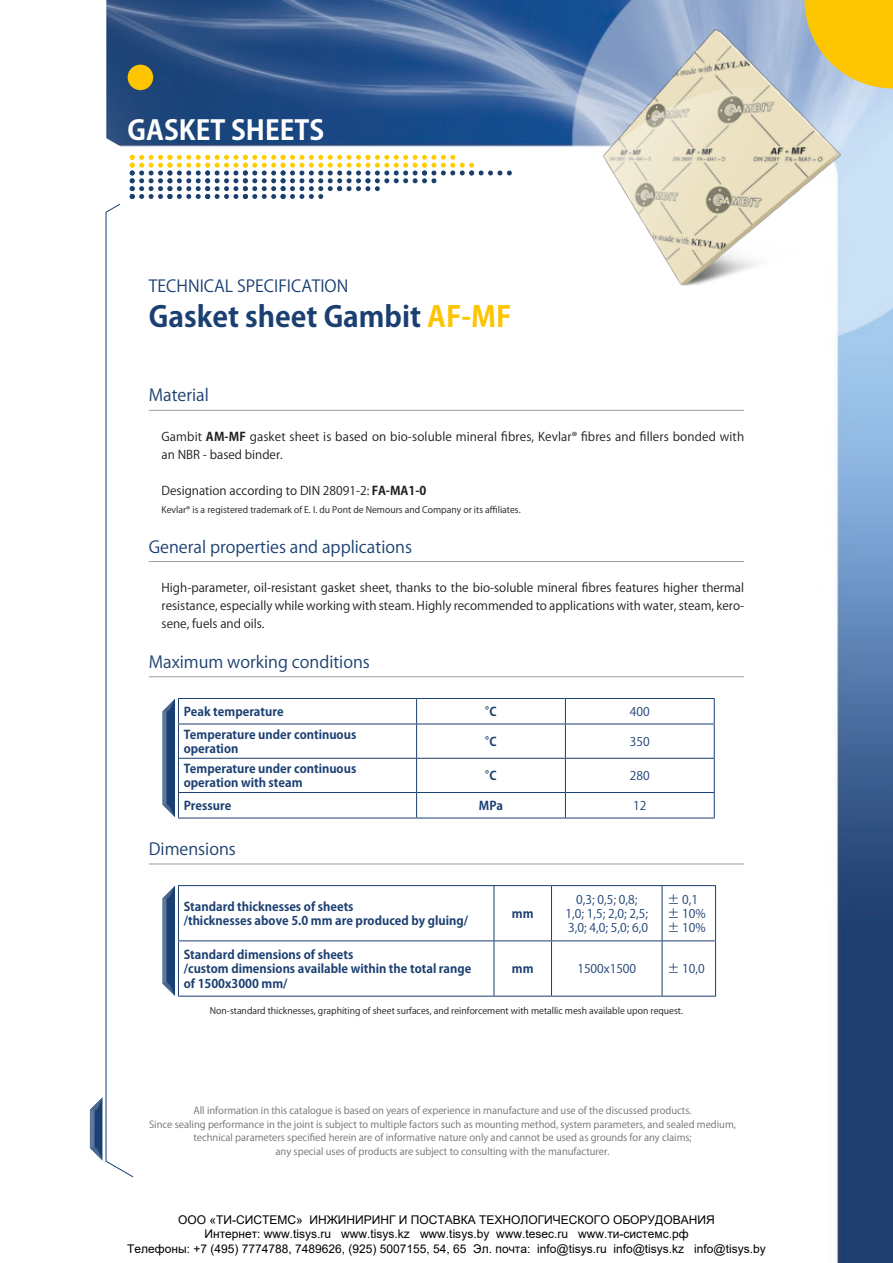
<style>
.page{position:relative;width:893px;height:1263px;background:#fff}
.page>*{position:absolute;margin:0;border:0;box-sizing:border-box;transform-origin:0 0}
.t1{font:700 28.5px "Koz Go Pr 6 N";color:#1a3f71}
.t2{font:700 27px "Koz Go Pr 6 N";color:#fff}
.t3{font:16.5px "Koz Go Pr 6 N";color:#1a3f71}
.t4{font:12px/18px "Koz Go Pr 6 N";color:#1d1d1b}
.t5{font:700 12px/14.4px "Koz Go Pr 6 N";color:#1a3f71}
.t6{font:12px/14.4px "Arial";color:#000;text-align:center}
.t7{font:12px/14.4px "Koz Go Pr 6 N";color:#1a3f71;text-align:center}
.t8{font:9.75px/13.5px "Koz Go Pr 6 N";color:#70706f;text-align:center}
.t9{font:9px "Koz Go Pr 6 N";color:#1d1d1b}
.s1{color:#fdc400}
.s2{font-weight:700}
</style>
<div class="page">
<img style="left:512px;top:0;width:381px;height:1263px">
<svg style="left:884px;top:0;width:9px;height:88px"></svg>
<img style="left:536px;top:0;width:348px;height:321px">
<hr style="left:149px;top:410px;width:595px;height:1px;background:#9d9d9d">
<hr style="left:149px;top:561px;width:595px;height:1px;background:#9d9d9d">
<hr style="left:149px;top:676px;width:595px;height:1px;background:#9d9d9d">
<hr style="left:149px;top:864px;width:595px;height:1px;background:#9d9d9d">
<hr style="left:417px;top:698px;width:148px;height:1px;background:#1a3f71">
<hr style="left:565px;top:698px;width:150px;height:1px;background:#1a3f71">
<svg style="left:565px;top:699px;width:1px;height:25px"></svg>
<svg style="left:714px;top:699px;width:1px;height:25px"></svg>
<hr style="left:417px;top:724px;width:148px;height:1px;background:#1a3f71">
<hr style="left:565px;top:724px;width:150px;height:1px;background:#1a3f71">
<hr style="left:565px;top:724px;width:1px;height:34px;background:#1a3f71">
<hr style="left:714px;top:724px;width:1px;height:34px;background:#1a3f71">
<hr style="left:417px;top:758px;width:148px;height:1px;background:#1a3f71">
<hr style="left:565px;top:758px;width:150px;height:1px;background:#1a3f71">
<hr style="left:565px;top:759px;width:1px;height:33px;background:#1a3f71">
<hr style="left:714px;top:759px;width:1px;height:33px;background:#1a3f71">
<hr style="left:417px;top:792px;width:148px;height:1px;background:#1a3f71">
<hr style="left:565px;top:792px;width:150px;height:1px;background:#1a3f71">
<svg style="left:565px;top:793px;width:1px;height:25px"></svg>
<svg style="left:714px;top:793px;width:1px;height:25px"></svg>
<hr style="left:417px;top:818px;width:148px;height:1px;background:#1a3f71">
<hr style="left:565px;top:818px;width:150px;height:1px;background:#1a3f71">
<svg style="left:89px;top:0;width:423px;height:1178px"></svg>
<svg style="left:161px;top:883px;width:14px;height:114px"></svg>
<hr style="left:178px;top:885px;width:316px;height:1px;background:#1a3f71">
<hr style="left:178px;top:886px;width:1px;height:54px;background:#1a3f71">
<hr style="left:494px;top:885px;width:57px;height:1px;background:#1a3f71">
<hr style="left:494px;top:886px;width:1px;height:54px;background:#1a3f71">
<hr style="left:551px;top:885px;width:111px;height:1px;background:#1a3f71">
<hr style="left:551px;top:886px;width:1px;height:54px;background:#1a3f71">
<hr style="left:662px;top:885px;width:54px;height:1px;background:#1a3f71">
<hr style="left:662px;top:886px;width:1px;height:54px;background:#1a3f71">
<hr style="left:715px;top:886px;width:1px;height:54px;background:#1a3f71">
<hr style="left:178px;top:940px;width:316px;height:1px;background:#1a3f71">
<hr style="left:178px;top:941px;width:1px;height:55px;background:#1a3f71">
<hr style="left:494px;top:940px;width:57px;height:1px;background:#1a3f71">
<hr style="left:494px;top:941px;width:1px;height:55px;background:#1a3f71">
<hr style="left:551px;top:940px;width:111px;height:1px;background:#1a3f71">
<hr style="left:551px;top:941px;width:1px;height:55px;background:#1a3f71">
<hr style="left:662px;top:940px;width:54px;height:1px;background:#1a3f71">
<hr style="left:662px;top:941px;width:1px;height:55px;background:#1a3f71">
<hr style="left:715px;top:941px;width:1px;height:55px;background:#1a3f71">
<hr style="left:178px;top:996px;width:316px;height:1px;background:#1a3f71">
<hr style="left:494px;top:996px;width:57px;height:1px;background:#1a3f71">
<hr style="left:551px;top:996px;width:111px;height:1px;background:#1a3f71">
<hr style="left:662px;top:996px;width:54px;height:1px;background:#1a3f71">
<h2 class="t2" style="left:128px;top:114px;width:198px">GASKET SHEETS</h2>
<h3 class="t3" style="left:149px;top:277px;width:201px">TECHNICAL SPECIFICATION</h3>
<h1 class="t1" style="left:149px;top:300px;width:364px">Gasket sheet Gambit <span class="s1">AF-MF</span></h1>
<h3 class="t3" style="left:149px;top:386px;width:62px">Material</h3>
<p class="t4" style="left:162px;top:428px;width:584px">Gambit <span class="s2">AM-MF</span> gasket sheet is based on bio-soluble mineral fibres, Kevlar® fibres and fillers bonded with an NBR - based binder.</p>
<p class="t4" style="left:162px;top:482px;width:266px">Designation according to DIN 28091-2: <span class="s2">FA-MA1-0</span></p>
<p class="t9" style="left:162px;top:505px;width:361px">Kevlar® is a registered trademark of E. I. du Pont de Nemours and Company or its affiliates.</p>
<h3 class="t3" style="left:149px;top:537px;width:265px">General properties and applications</h3>
<p class="t4" style="left:162px;top:579px;width:584px;text-align:justify">High-parameter, oil-resistant gasket sheet, thanks to the bio-soluble mineral fibres features higher thermal resistance, especially while working with steam. Highly recommended to applications with water, steam, kero&shy;sene, fuels and oils.</p>
<h3 class="t3" style="left:149px;top:652px;width:223px">Maximum working conditions</h3>
<p class="t5" style="left:184px;top:705px;width:101px">Peak temperature</p>
<p class="t5" style="left:485px;top:705px;width:13px">°C</p>
<p class="t7" style="left:630px;top:705px;width:21px">400</p>
<p class="t5" style="left:184px;top:727px;width:174px">Temperature under continuous operation</p>
<p class="t5" style="left:485px;top:735px;width:13px">°C</p>
<p class="t7" style="left:630px;top:735px;width:21px">350</p>
<p class="t5" style="left:184px;top:762px;width:174px">Temperature under continuous operation with steam</p>
<p class="t5" style="left:485px;top:769px;width:13px">°C</p>
<p class="t7" style="left:630px;top:769px;width:21px">280</p>
<p class="t5" style="left:184px;top:799px;width:49px">Pressure</p>
<p class="t5" style="left:479px;top:799px;width:26px">MPa</p>
<p class="t7" style="left:633px;top:799px;width:15px">12</p>
<h3 class="t3" style="left:149px;top:840px;width:89px">Dimensions</h3>
<p class="t5" style="left:184px;top:899px;width:286px">Standard thicknesses of sheets<br>/thicknesses above 5.0 mm are produced by gluing/</p>
<p class="t5" style="left:512px;top:907px;width:23px">mm</p>
<p class="t7" style="left:566px;top:892px;width:84px">0,3; 0,5; 0,8;<br>1,0; 1,5; 2,0; 2,5;<br>3,0; 4,0; 5,0; 6,0</p>
<p class="t7" style="left:667px;top:892px;width:40px;text-align:left">± 0,1 ± 10% ± 10%</p>
<p class="t5" style="left:184px;top:947px;width:289px">Standard dimensions of sheets<br>/custom dimensions available within the total range of 1500x3000 mm/</p>
<p class="t5" style="left:512px;top:962px;width:23px">mm</p>
<p class="t7" style="left:577px;top:962px;width:60px">1500x1500</p>
<p class="t7" style="left:667px;top:962px;width:39px">± 10,0</p>
<p class="t9" style="left:210px;top:1005px;width:475px">Non-standard thicknesses, graphiting of sheet surfaces, and reinforcement with metallic mesh available upon request.</p>
<p class="t8" style="left:149px;top:1104px;width:588px">All information in this catalogue is based on years of experience in manufacture and use of the discussed products.<br>Since sealing performance in the joint is subject to multiple factors such as mounting method, system parameters, and sealed medium, technical parameters specified herein are of informative nature only and cannot be used as grounds for any claims;<br>any special uses of products are subject to consulting with the manufacturer.</p>
<p class="t6" style="left:127px;top:1212px;width:640px">ООО «ТИ-СИСТЕМС» ИНЖИНИРИНГ И ПОСТАВКА ТЕХНОЛОГИЧЕСКОГО ОБОРУДОВАНИЯ<br>Интернет: www.tisys.ru www.tisys.kz www.tisys.by www.tesec.ru www.ти-системс.рф<br>Телефоны: +7 (495) 7774788, 7489626, (925) 5007155, 54, 65 Эл. почта: info@tisys.ru info@tisys.kz info@tisys.by</p>
</div>
